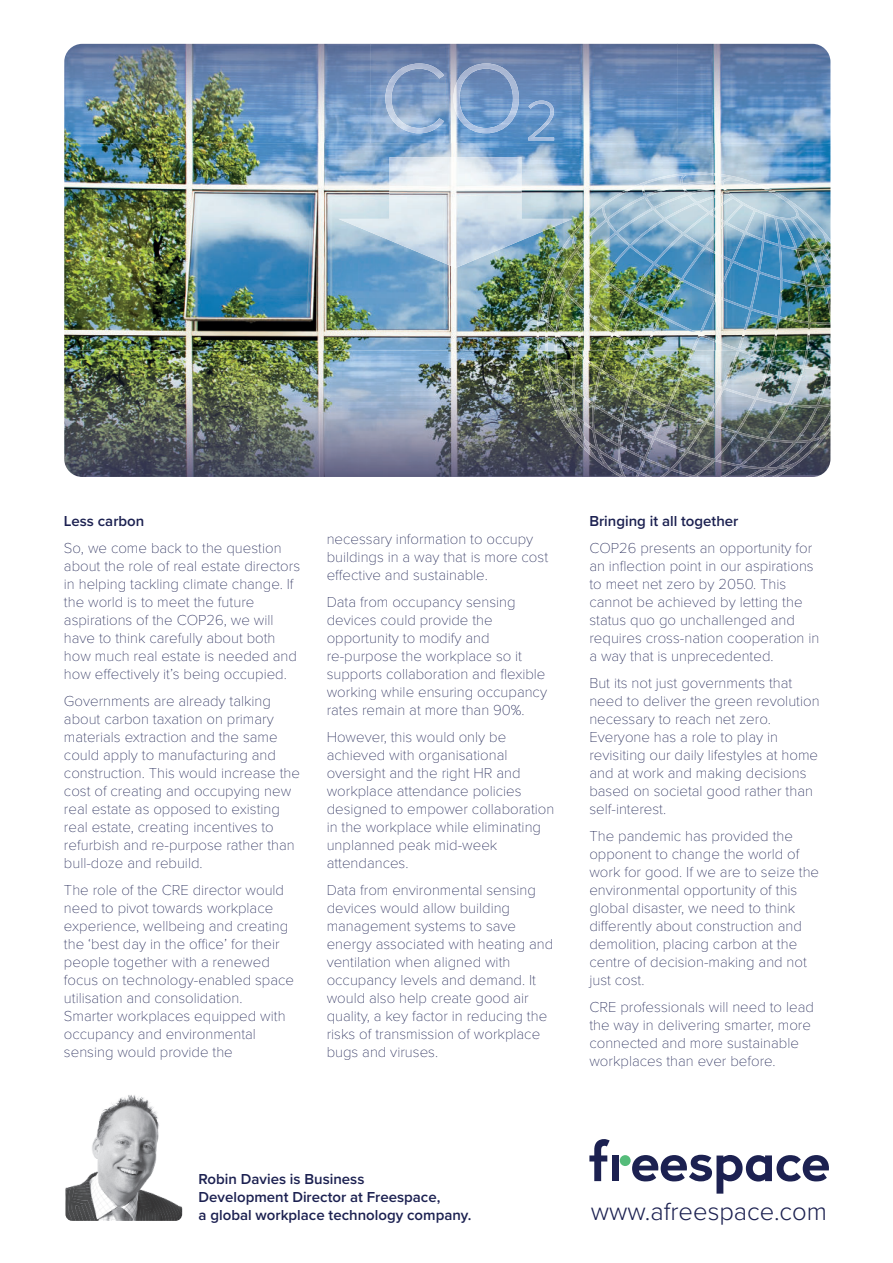
<style>
.page{position:relative;width:893px;height:1263px;background:#fff}
.page>*{position:absolute;margin:0;border:0;box-sizing:border-box;transform-origin:0 0}
.t1{font:300 25.5px "Proxima Nova";color:#1c2151}
.t2{font:100 15px/18px "Proxima Nova T";color:#1c2151}
.t3{font:600 15px/18px "Proxima Nova";color:#1c2151}
</style>
<div class="page">
<svg style="left:589px;top:1139px;width:21px;height:42px"></svg>
<svg style="left:632px;top:1155px;width:197px;height:38px"></svg>
<div style="left:612px;top:1155px;width:6px;height:26px;background:#1c2151"></div>
<div style="left:620px;top:1155px;width:11px;height:11px;background:#55bc7a;border-radius:50%"></div>
<img style="left:64px;top:44px;width:766px;height:307px">
<img style="left:64px;top:351px;width:473px;height:126px">
<img style="left:585px;top:173px;width:197px;height:178px">
<img style="left:781px;top:195px;width:49px;height:279px">
<img style="left:537px;top:219px;width:49px;height:132px">
<img style="left:537px;top:351px;width:245px;height:126px">
<img style="left:385px;top:63px;width:59px;height:70px">
<img style="left:453px;top:63px;width:66px;height:70px">
<img style="left:528px;top:101px;width:26px;height:39px">
<img style="left:338px;top:157px;width:235px;height:111px">
<img style="left:65px;top:1095px;width:117px;height:126px">
<p class="t3" style="left:64px;top:512px;width:82px">Less carbon</p>
<p class="t2" style="left:64px;top:539px;width:238px">So, we come back to the question about the role of real estate directors in helping tackling climate change. If the world is to meet the future aspirations of the COP26, we will have to think carefully about both how much real estate is needed and how effectively it’s being occupied.</p>
<p class="t2" style="left:64px;top:692px;width:238px">Governments are already talking about carbon taxation on primary materials extraction and the same could apply to manufacturing and construction. This would increase the cost of creating and occupying new real estate as opposed to existing real estate, creating incentives to refurbish and re-purpose rather than bull-doze and rebuild.</p>
<p class="t2" style="left:64px;top:881px;width:232px">The role of the CRE director would need to pivot towards workplace experience, wellbeing and creating the ‘best day in the office’ for their people together with a renewed focus on technology-enabled space utilisation and consolidation.<br>Smarter workplaces equipped with occupancy and environmental sensing would provide the</p>
<p class="t2" style="left:327px;top:530px;width:223px">necessary information to occupy buildings in a way that is more cost effective and sustainable.</p>
<p class="t2" style="left:327px;top:593px;width:222px">Data from occupancy sensing devices could provide the opportunity to modify and re-purpose the workplace so it supports collaboration and flexible working while ensuring occupancy rates remain at more than 90%.</p>
<p class="t2" style="left:327px;top:728px;width:229px">However, this would only be achieved with organisational oversight and the right HR and workplace attendance policies designed to empower collaboration in the workplace while eliminating unplanned peak mid-week attendances.</p>
<p class="t2" style="left:327px;top:881px;width:228px">Data from environmental sensing devices would allow building management systems to save energy associated with heating and ventilation when aligned with occupancy levels and demand. It would also help create good air quality, a key factor in reducing the risks of transmission of workplace bugs and viruses.</p>
<p class="t3" style="left:589px;top:512px;width:151px">Bringing it all together</p>
<p class="t2" style="left:589px;top:539px;width:231px">COP26 presents an opportunity for an inflection point in our aspirations to meet net zero by 2050. This cannot be achieved by letting the status quo go unchallenged and requires cross-nation cooperation in a way that is unprecedented.</p>
<p class="t2" style="left:589px;top:674px;width:232px">But its not just governments that need to deliver the green revolution necessary to reach net zero.<br>Everyone has a role to play in revisiting our daily lifestyles at home and at work and making decisions based on societal good rather than self-interest.</p>
<p class="t2" style="left:589px;top:827px;width:231px">The pandemic has provided the opponent to change the world of work for good. If we are to seize the environmental opportunity of this global disaster, we need to think differently about construction and demolition, placing carbon at the centre of decision-making and not just cost.</p>
<p class="t2" style="left:589px;top:998px;width:226px">CRE professionals will need to lead the way in delivering smarter, more connected and more sustainable workplaces than ever before.</p>
<p class="t3" style="left:199px;top:1171px;width:274px">Robin Davies is Business<br>Development Director at Freespace,<br>a global workplace technology company.</p>
<h1 class="t1" style="left:591px;top:1201px;width:238px">www.afreespace.com</h1>
</div>
